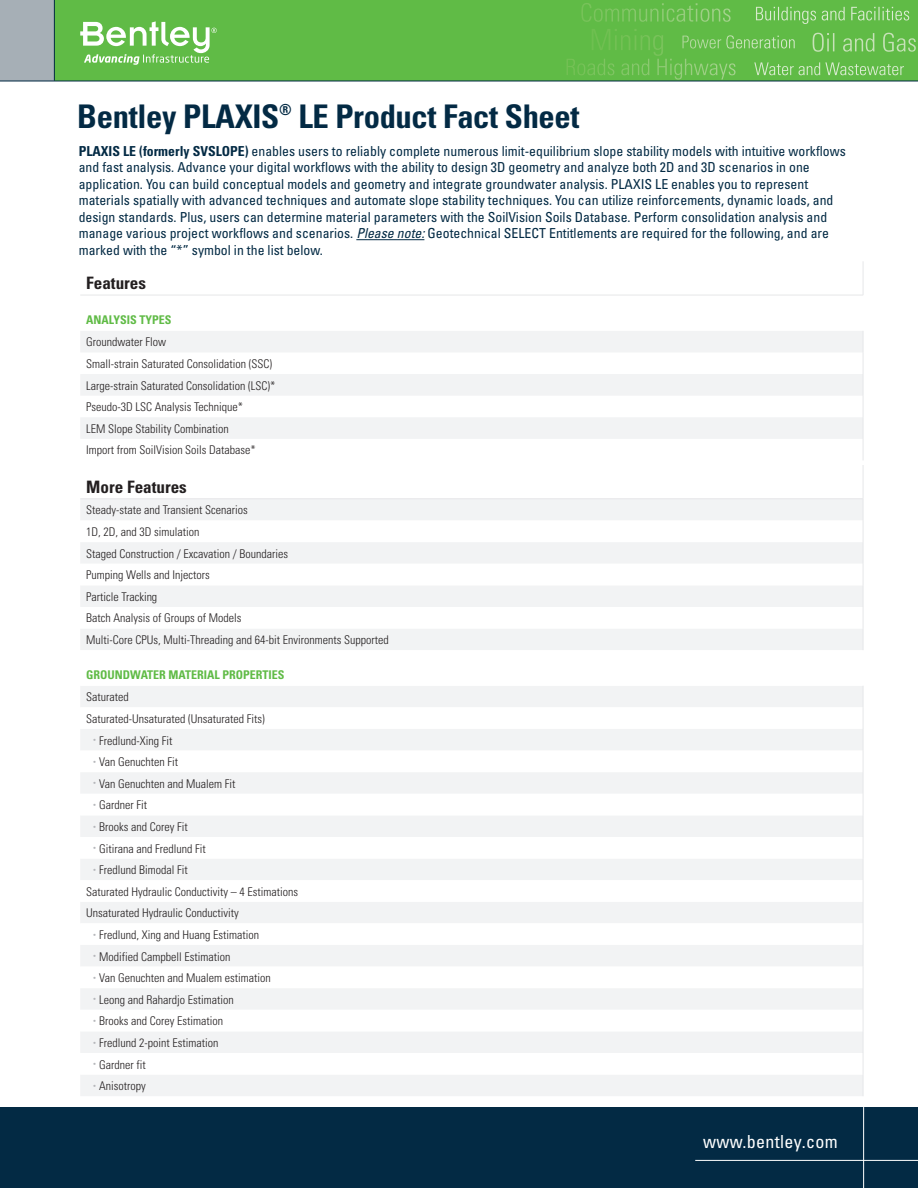
<style>
.page{position:relative;width:918px;height:1188px;background:#fff}
.page>*{position:absolute;margin:0;border:0;box-sizing:border-box;transform-origin:0 0}
.t1{font:700 condensed 32.55px "Univers";letter-spacing:-.01em;color:#032a44}
.t2{font:300 condensed 18.6px "Univers";color:#fff}
.t3{font:condensed 18px "Univers";letter-spacing:.02em;color:#fff}
.t4{font:300 condensed 17.55px/26.8px "Univers";color:#fff}
.t5{font:700 condensed 17.1px "Univers";color:#231f20}
.t6{font:condensed 13.8px/16.5px "Univers";color:#032a44}
.t7{font:300 condensed 12px/21.6px "Univers";color:#231f20}
.t8{font:700 condensed 12px "Univers";color:#60bb46}
.s1{font-size:25.35px}
.s2{font-size:29.55px}
.s3{font-size:22.65px}
.s4{font-weight:700}
.s5{font-style:italic}
</style>
<div class="page">
<div style="left:0;top:1107px;width:918px;height:81px;background:#032a44"></div>
<div style="left:27px;top:0;width:891px;height:81px;background:#60bb46"></div>
<div style="left:0;top:0;width:54px;height:81px;background:#a6afb6"></div>
<hr style="left:54px;top:0;width:1px;height:81px;background:#032a44">
<hr style="left:695px;top:1160px;width:223px;height:1px;background:#fff">
<hr style="left:863px;top:1107px;width:1px;height:81px;background:#fff">
<hr style="left:0;top:81px;width:918px;height:1px;background:#032a44">
<svg style="left:80px;top:21px;width:137px;height:44px"></svg>
<svg style="left:81px;top:331px;width:782px;height:108px;fill:#f2f3f4"></svg>
<hr style="left:863px;top:261px;width:1px;height:34px;background:#e6e7e9">
<svg style="left:863px;top:331px;width:1px;height:129px"></svg>
<hr style="left:80px;top:295px;width:783px;height:1px;background:#e6e7e9">
<div style="left:80px;top:499px;width:783px;height:597px;background:#f2f3f4"></div>
<svg style="left:80px;top:521px;width:783px;height:554px"></svg>
<hr style="left:863px;top:465px;width:1px;height:34px;background:#e6e7e9">
<svg style="left:863px;top:499px;width:1px;height:151px"></svg>
<svg style="left:863px;top:686px;width:1px;height:410px"></svg>
<hr style="left:80px;top:498px;width:783px;height:1px;background:#e6e7e9">
<hr style="left:356px;top:239px;width:68px;height:1px;background:#032a44">
<h2 class="t2" style="left:580px;top:3px;width:332px"><span class="s1">Communications</span> Buildings and Facilities</h2>
<h3 class="t4" style="left:565px;top:29px;width:353px;text-indent:25px"><span class="s2">Mining</span> Power Generation <span class="s1">Oil and Gas<br></span><span class="s3">Roads and Highways</span> Water and Wastewater</h3>
<h1 class="t1" style="left:77px;top:97px;width:504px">Bentley PLAXIS<sup>®</sup> LE Product Fact Sheet</h1>
<p class="t6" style="left:79px;top:142px;width:769px"><span class="s4">PLAXIS LE (formerly SVSLOPE)</span> enables users to reliably complete numerous limit-equilibrium slope stability models with intuitive workflows and fast analysis. Advance your digital workflows with the ability to design 3D geometry and analyze both 2D and 3D scenarios in one application. You can build conceptual models and geometry and integrate groundwater analysis. PLAXIS LE enables you to represent materials spatially with advanced techniques and automate slope stability techniques. You can utilize reinforcements, dynamic loads, and design standards. Plus, users can determine material parameters with the SoilVision Soils Database. Perform consolidation analysis and manage various project workflows and scenarios. <span class="s5">Please note:</span> Geotechnical SELECT Entitlements are required for the following, and are marked with the “*” symbol in the list below.</p>
<h3 class="t5" style="left:86px;top:272px;width:61px">Features</h3>
<p class="t8" style="left:86px;top:312px;width:87px">ANALYSIS TYPES</p>
<p class="t7" style="left:86px;top:331px;width:191px">Groundwater Flow<br>Small-strain Saturated Consolidation (SSC)<br>Large-strain Saturated Consolidation (LSC)* Pseudo-3D LSC Analysis Technique*<br>LEM Slope Stability Combination<br>Import from SoilVision Soils Database*</p>
<h3 class="t5" style="left:86px;top:476px;width:102px">More Features</h3>
<p class="t7" style="left:86px;top:499px;width:304px">Steady-state and Transient Scenarios<br>1D, 2D, and 3D simulation<br>Staged Construction / Excavation / Boundaries<br>Pumping Wells and Injectors<br>Particle Tracking<br>Batch Analysis of Groups of Models<br>Multi-Core CPUs, Multi-Threading and 64-bit Environments Supported</p>
<p class="t8" style="left:86px;top:667px;width:200px">GROUNDWATER MATERIAL PROPERTIES</p>
<p class="t7" style="left:86px;top:686px;width:180px">Saturated<br>Saturated-Unsaturated (Unsaturated Fits)</p>
<p class="t7" style="left:93px;top:730px;width:81px"><sup>•</sup> Fredlund-Xing Fit</p>
<p class="t7" style="left:93px;top:751px;width:87px"><sup>•</sup> Van Genuchten Fit</p>
<p class="t7" style="left:93px;top:773px;width:144px"><sup>•</sup> Van Genuchten and Mualem Fit</p>
<p class="t7" style="left:93px;top:794px;width:56px"><sup>•</sup> Gardner Fit</p>
<p class="t7" style="left:93px;top:816px;width:96px"><sup>•</sup> Brooks and Corey Fit</p>
<p class="t7" style="left:93px;top:838px;width:114px"><sup>•</sup> Gitirana and Fredlund Fit</p>
<p class="t7" style="left:86px;top:859px;width:213px;text-indent:7px"><sup>•</sup> Fredlund Bimodal Fit<br>Saturated Hydraulic Conductivity – 4 Estimations<br>Unsaturated Hydraulic Conductivity</p>
<p class="t7" style="left:93px;top:924px;width:168px"><sup>•</sup> Fredlund, Xing and Huang Estimation</p>
<p class="t7" style="left:93px;top:946px;width:139px"><sup>•</sup> Modified Campbell Estimation</p>
<p class="t7" style="left:93px;top:967px;width:179px"><sup>•</sup> Van Genuchten and Mualem estimation</p>
<p class="t7" style="left:93px;top:989px;width:142px"><sup>•</sup> Leong and Rahardjo Estimation</p>
<p class="t7" style="left:93px;top:1010px;width:132px"><sup>•</sup> Brooks and Corey Estimation</p>
<p class="t7" style="left:93px;top:1032px;width:127px"><sup>•</sup> Fredlund 2-point Estimation</p>
<p class="t7" style="left:93px;top:1054px;width:54px"><sup>•</sup> Gardner fit</p>
<p class="t7" style="left:93px;top:1075px;width:54px"><sup>•</sup> Anisotropy</p>
<h3 class="t3" style="left:703px;top:1131px;width:136px">www.bentley.com</h3>
</div>
